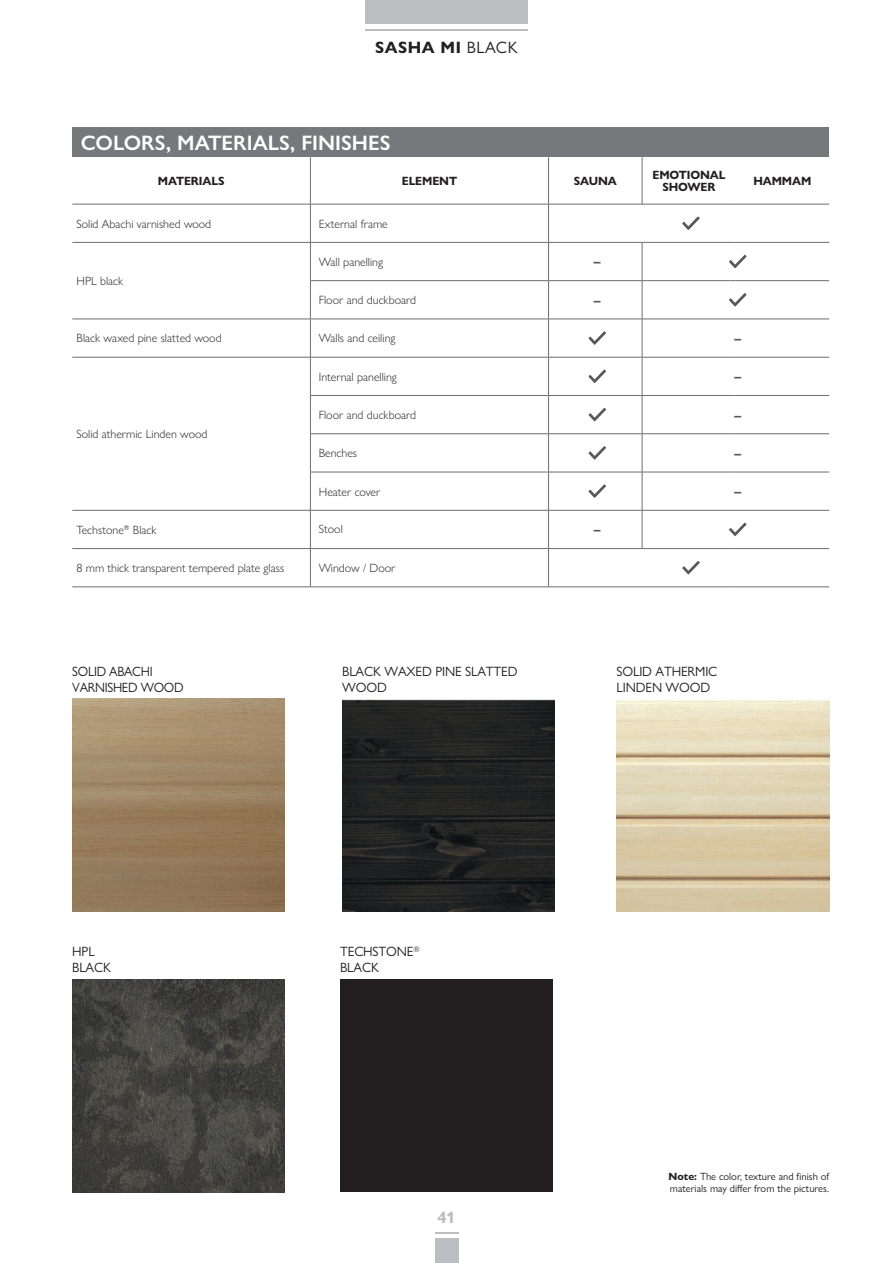
<style>
.page{position:relative;width:893px;height:1263px;background:#fff}
.page>*{position:absolute;margin:0;border:0;box-sizing:border-box;transform-origin:0 0}
.t1{font:600 21px "Gill Sans Nova";color:#fff}
.t2{font:700 16.5px "Gill Sans Nova";letter-spacing:.03em;color:#231f20}
.t3{font:700 16.5px "Gill Sans Nova";color:#bcbdc0}
.t4{font:13.5px/16.2px "Gill Sans Nova";letter-spacing:-.01em;color:#231f20}
.t5{font:13.5px/16.2px "Gill Sans Nova";letter-spacing:-.01em;color:#231f20;scale:.95 1}
.t6{font:700 13.5px "Gill Sans Nova";color:#57585a}
.t7{font:300 12px "Gill Sans Nova";color:#231f20}
.t8{font:700 12px/12px "Gill Sans Nova";letter-spacing:-.01em;color:#231f20;text-align:center}
.t9{font:10.5px/12.6px "Gill Sans Nova";color:#231f20}
.s1{font-weight:400}
.s2{font-weight:700}
</style>
<div class="page">
<div style="left:365px;top:0;width:163px;height:23px;background:#bcbdc0"></div>
<hr style="left:365px;top:29px;width:163px;height:1px;background:#bcbdc0">
<img style="left:72px;top:699px;width:213px;height:212px">
<img style="left:617px;top:700px;width:212px;height:211px">
<img style="left:342px;top:699px;width:213px;height:212px">
<div style="left:340px;top:979px;width:213px;height:213px;background:#231f20"></div>
<img style="left:72px;top:979px;width:213px;height:213px">
<div style="left:72px;top:128px;width:757px;height:29px;background:#76787b"></div>
<hr style="left:310px;top:319px;width:239px;height:1px;background:#6c6d70">
<hr style="left:310px;top:319px;width:1px;height:38px;background:#6c6d70">
<hr style="left:548px;top:319px;width:1px;height:38px;background:#6c6d70">
<hr style="left:310px;top:357px;width:239px;height:1px;background:#6c6d70">
<hr style="left:310px;top:357px;width:1px;height:38px;background:#6c6d70">
<hr style="left:548px;top:357px;width:1px;height:38px;background:#6c6d70">
<hr style="left:310px;top:395px;width:239px;height:1px;background:#6c6d70">
<hr style="left:310px;top:396px;width:1px;height:37px;background:#6c6d70">
<hr style="left:548px;top:396px;width:1px;height:37px;background:#6c6d70">
<hr style="left:310px;top:433px;width:239px;height:1px;background:#6c6d70">
<hr style="left:310px;top:434px;width:1px;height:38px;background:#6c6d70">
<hr style="left:548px;top:434px;width:1px;height:38px;background:#6c6d70">
<hr style="left:310px;top:472px;width:239px;height:1px;background:#6c6d70">
<hr style="left:310px;top:472px;width:1px;height:38px;background:#6c6d70">
<hr style="left:548px;top:472px;width:1px;height:38px;background:#6c6d70">
<hr style="left:310px;top:510px;width:239px;height:1px;background:#6c6d70">
<hr style="left:310px;top:157px;width:1px;height:47px;background:#6c6d70">
<hr style="left:548px;top:157px;width:1px;height:47px;background:#6c6d70">
<hr style="left:642px;top:157px;width:1px;height:47px;background:#6c6d70">
<hr style="left:310px;top:204px;width:1px;height:38px;background:#6c6d70">
<hr style="left:548px;top:204px;width:1px;height:38px;background:#6c6d70">
<hr style="left:72px;top:242px;width:238px;height:1px;background:#6c6d70">
<hr style="left:310px;top:242px;width:239px;height:1px;background:#6c6d70">
<hr style="left:310px;top:243px;width:1px;height:37px;background:#6c6d70">
<hr style="left:549px;top:242px;width:93px;height:1px;background:#6c6d70">
<hr style="left:548px;top:243px;width:1px;height:37px;background:#6c6d70">
<hr style="left:642px;top:242px;width:94px;height:1px;background:#6c6d70">
<hr style="left:642px;top:243px;width:1px;height:37px;background:#6c6d70">
<hr style="left:736px;top:242px;width:93px;height:1px;background:#6c6d70">
<hr style="left:310px;top:280px;width:239px;height:1px;background:#6c6d70">
<hr style="left:310px;top:281px;width:1px;height:38px;background:#6c6d70">
<hr style="left:549px;top:280px;width:93px;height:1px;background:#6c6d70">
<hr style="left:548px;top:281px;width:1px;height:38px;background:#6c6d70">
<hr style="left:642px;top:280px;width:94px;height:1px;background:#6c6d70">
<hr style="left:642px;top:281px;width:1px;height:38px;background:#6c6d70">
<hr style="left:736px;top:280px;width:93px;height:1px;background:#6c6d70">
<hr style="left:72px;top:319px;width:238px;height:1px;background:#6c6d70">
<hr style="left:549px;top:319px;width:93px;height:1px;background:#6c6d70">
<hr style="left:642px;top:319px;width:94px;height:1px;background:#6c6d70">
<hr style="left:642px;top:319px;width:1px;height:38px;background:#6c6d70">
<hr style="left:736px;top:319px;width:93px;height:1px;background:#6c6d70">
<hr style="left:72px;top:357px;width:238px;height:1px;background:#6c6d70">
<hr style="left:549px;top:357px;width:93px;height:1px;background:#6c6d70">
<hr style="left:642px;top:357px;width:94px;height:1px;background:#6c6d70">
<hr style="left:642px;top:357px;width:1px;height:38px;background:#6c6d70">
<hr style="left:736px;top:357px;width:93px;height:1px;background:#6c6d70">
<hr style="left:549px;top:395px;width:93px;height:1px;background:#6c6d70">
<hr style="left:642px;top:395px;width:94px;height:1px;background:#6c6d70">
<hr style="left:642px;top:396px;width:1px;height:37px;background:#6c6d70">
<hr style="left:736px;top:395px;width:93px;height:1px;background:#6c6d70">
<hr style="left:642px;top:434px;width:1px;height:38px;background:#6c6d70">
<hr style="left:642px;top:472px;width:1px;height:38px;background:#6c6d70">
<hr style="left:310px;top:510px;width:1px;height:38px;background:#6c6d70">
<hr style="left:548px;top:510px;width:1px;height:38px;background:#6c6d70">
<hr style="left:642px;top:510px;width:1px;height:38px;background:#6c6d70">
<hr style="left:310px;top:549px;width:1px;height:38px;background:#6c6d70">
<hr style="left:548px;top:549px;width:1px;height:38px;background:#6c6d70">
<hr style="left:549px;top:433px;width:93px;height:1px;background:#6c6d70">
<hr style="left:642px;top:433px;width:94px;height:1px;background:#6c6d70">
<hr style="left:736px;top:433px;width:93px;height:1px;background:#6c6d70">
<hr style="left:549px;top:472px;width:93px;height:1px;background:#6c6d70">
<hr style="left:642px;top:472px;width:94px;height:1px;background:#6c6d70">
<hr style="left:736px;top:472px;width:93px;height:1px;background:#6c6d70">
<hr style="left:72px;top:510px;width:238px;height:1px;background:#6c6d70">
<hr style="left:549px;top:510px;width:93px;height:1px;background:#6c6d70">
<hr style="left:642px;top:510px;width:94px;height:1px;background:#6c6d70">
<hr style="left:736px;top:510px;width:93px;height:1px;background:#6c6d70">
<hr style="left:72px;top:548px;width:238px;height:1px;background:#6c6d70">
<hr style="left:310px;top:548px;width:239px;height:1px;background:#6c6d70">
<hr style="left:549px;top:548px;width:93px;height:1px;background:#6c6d70">
<hr style="left:642px;top:548px;width:94px;height:1px;background:#6c6d70">
<hr style="left:736px;top:548px;width:93px;height:1px;background:#6c6d70">
<hr style="left:72px;top:587px;width:238px;height:1px;background:#6c6d70">
<hr style="left:310px;top:587px;width:239px;height:1px;background:#6c6d70">
<hr style="left:549px;top:587px;width:93px;height:1px;background:#6c6d70">
<hr style="left:642px;top:587px;width:94px;height:1px;background:#6c6d70">
<hr style="left:736px;top:587px;width:93px;height:1px;background:#6c6d70">
<hr style="left:72px;top:204px;width:238px;height:1px;background:#6c6d70">
<hr style="left:310px;top:204px;width:239px;height:1px;background:#6c6d70">
<hr style="left:549px;top:204px;width:93px;height:1px;background:#6c6d70">
<hr style="left:642px;top:204px;width:94px;height:1px;background:#6c6d70">
<hr style="left:736px;top:204px;width:93px;height:1px;background:#6c6d70">
<svg style="left:682px;top:216px;width:18px;height:14px"></svg>
<svg style="left:729px;top:255px;width:18px;height:13px"></svg>
<svg style="left:729px;top:293px;width:18px;height:13px"></svg>
<svg style="left:589px;top:331px;width:17px;height:14px"></svg>
<svg style="left:589px;top:370px;width:17px;height:13px"></svg>
<svg style="left:589px;top:408px;width:17px;height:13px"></svg>
<svg style="left:589px;top:446px;width:17px;height:14px"></svg>
<svg style="left:589px;top:484px;width:17px;height:14px"></svg>
<svg style="left:729px;top:523px;width:18px;height:13px"></svg>
<svg style="left:682px;top:561px;width:18px;height:13px"></svg>
<div style="left:435px;top:1238px;width:23px;height:25px;background:#bcbdc0"></div>
<hr style="left:435px;top:1232px;width:23px;height:2px;background:#bcbdc0">
<h2 class="t2" style="left:375px;top:37px;width:144px">SASHA MI <span class="s1">BLACK</span></h2>
<h1 class="t1" style="left:81px;top:130px;width:311px">COLORS, MATERIALS, FINISHES</h1>
<p class="t8" style="left:158px;top:175px;width:68px">MATERIALS</p>
<p class="t8" style="left:402px;top:175px;width:57px">ELEMENT</p>
<p class="t8" style="left:574px;top:175px;width:45px">SAUNA</p>
<p class="t8" style="left:652px;top:169px;width:75px">EMOTIONAL<br>SHOWER</p>
<p class="t8" style="left:753px;top:175px;width:60px">HAMMAM</p>
<p class="t7" style="left:77px;top:216px;width:136px">Solid Abachi varnished wood</p>
<p class="t7" style="left:319px;top:216px;width:70px">External frame</p>
<p class="t7" style="left:77px;top:274px;width:48px">HPL black</p>
<p class="t7" style="left:319px;top:254px;width:66px">Wall panelling</p>
<p class="t6" style="left:594px;top:253px;width:8px">–</p>
<p class="t7" style="left:319px;top:293px;width:99px">Floor and duckboard</p>
<p class="t6" style="left:594px;top:292px;width:8px">–</p>
<p class="t7" style="left:77px;top:331px;width:147px">Black waxed pine slatted wood</p>
<p class="t7" style="left:319px;top:331px;width:78px">Walls and ceiling</p>
<p class="t6" style="left:734px;top:330px;width:8px">–</p>
<p class="t7" style="left:77px;top:427px;width:132px">Solid athermic Linden wood</p>
<p class="t7" style="left:319px;top:369px;width:79px">Internal panelling</p>
<p class="t6" style="left:734px;top:368px;width:8px">–</p>
<p class="t7" style="left:319px;top:408px;width:99px">Floor and duckboard</p>
<p class="t6" style="left:734px;top:407px;width:8px">–</p>
<p class="t7" style="left:319px;top:446px;width:40px">Benches</p>
<p class="t6" style="left:734px;top:445px;width:8px">–</p>
<p class="t7" style="left:319px;top:484px;width:63px">Heater cover</p>
<p class="t6" style="left:734px;top:483px;width:8px">–</p>
<p class="t7" style="left:77px;top:522px;width:82px">Techstone<sup>®</sup> Black</p>
<p class="t7" style="left:319px;top:522px;width:25px">Stool</p>
<p class="t6" style="left:594px;top:521px;width:8px">–</p>
<p class="t7" style="left:77px;top:561px;width:209px">8 mm thick transparent tempered plate glass</p>
<p class="t7" style="left:319px;top:561px;width:78px">Window / Door</p>
<p class="t5" style="left:72px;top:663px;width:119px">SOLID ABACHI<br>VARNISHED WOOD</p>
<p class="t4" style="left:617px;top:663px;width:102px">SOLID ATHERMIC<br>LINDEN WOOD</p>
<p class="t4" style="left:342px;top:663px;width:177px">BLACK WAXED PINE SLATTED<br>WOOD</p>
<p class="t4" style="left:72px;top:943px;width:40px">HPL<br>BLACK</p>
<p class="t4" style="left:340px;top:943px;width:81px">TECHSTONE<sup>®<br></sup>BLACK</p>
<h2 class="t3" style="left:437px;top:1207px;width:20px">41</h2>
<p class="t9" style="left:668px;top:1169px;width:162px"><span class="s2">Note:</span> The color, texture and finish of materials may differ from the pictures.</p>
</div>
